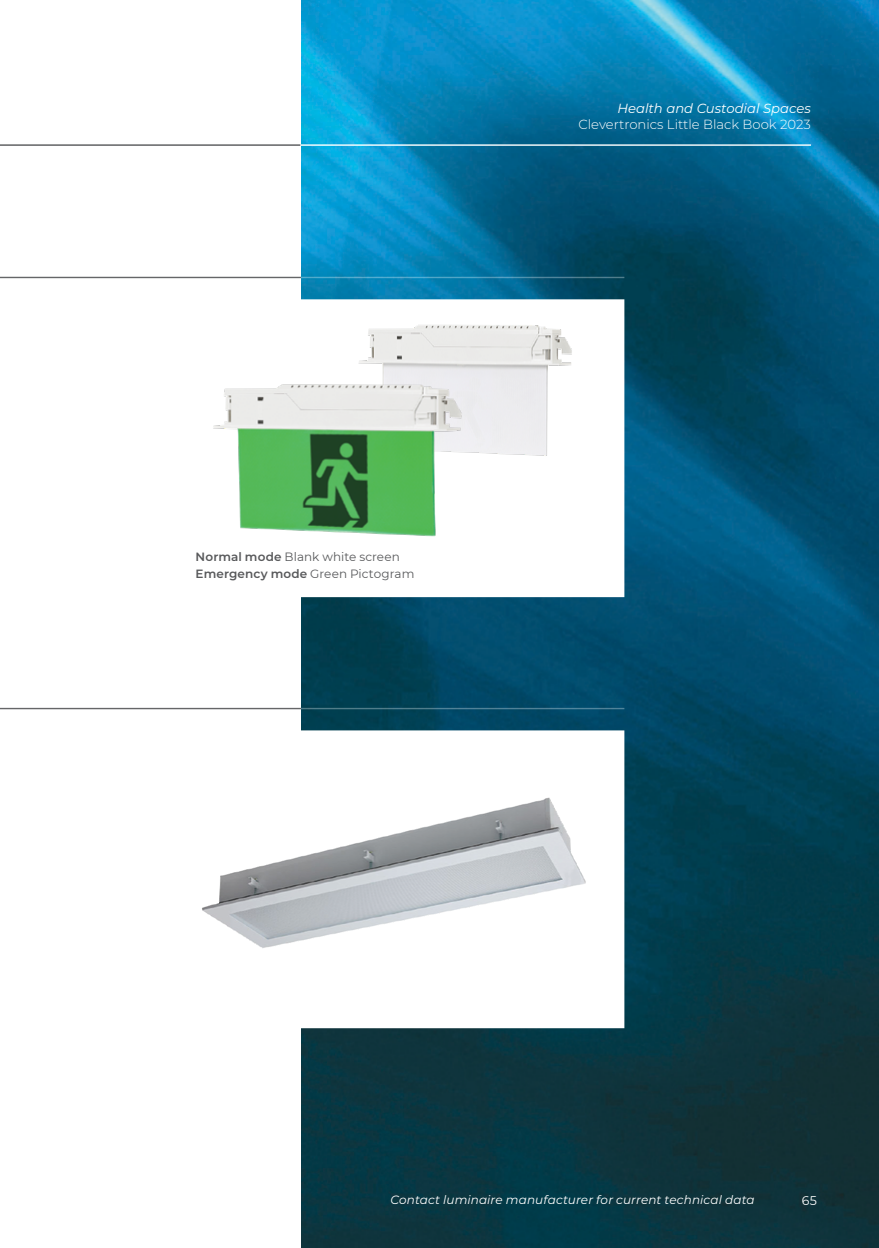
<style>
.page{position:relative;width:879px;height:1248px;background:#fff}
.page>*{position:absolute;margin:0;border:0;box-sizing:border-box;transform-origin:0 0}
.t1{font:300 13.2px "Montserrat";color:#fff}
.t2{font:italic 13.2px "Montserrat";color:#fff}
.t3{font:12.6px "Montserrat";color:#fff}
.t4{font:12px/17.2px "Montserrat";letter-spacing:.005em;color:#58595b}
.t5{font:italic 12px "Montserrat";letter-spacing:.005em;color:#fff}
.s1{font-weight:600}
</style>
<div class="page">
<img style="left:301px;top:0;width:578px;height:1247px">
<hr style="left:0;top:277px;width:624px;height:1px;background:#58595b">
<hr style="left:0;top:707px;width:624px;height:2px;background:#58595b">
<div style="left:174px;top:301px;width:448px;height:294px;background:#fff"></div>
<div style="left:173px;top:732px;width:447px;height:295px;background:#fff"></div>
<img style="left:202px;top:797px;width:384px;height:151px">
<img style="left:296px;top:269px;width:326px;height:187px">
<img style="left:213px;top:341px;width:301px;height:196px">
<hr style="left:0;top:144px;width:300px;height:2px;background:#58595b">
<hr style="left:300px;top:144px;width:511px;height:2px;background:#fff">
<p class="t2" style="left:617px;top:99px;width:195px">Health and Custodial Spaces</p>
<p class="t1" style="left:578px;top:115px;width:234px">Clevertronics Little Black Book 2023</p>
<p class="t4" style="left:196px;top:547px;width:220px"><span class="s1">Normal mode</span> Blank white screen<br><span class="s1">Emergency mode</span> Green Pictogram</p>
<p class="t5" style="left:390px;top:1191px;width:365px">Contact luminaire manufacturer for current technical data</p>
<p class="t3" style="left:802px;top:1191px;width:17px">65</p>
</div>
